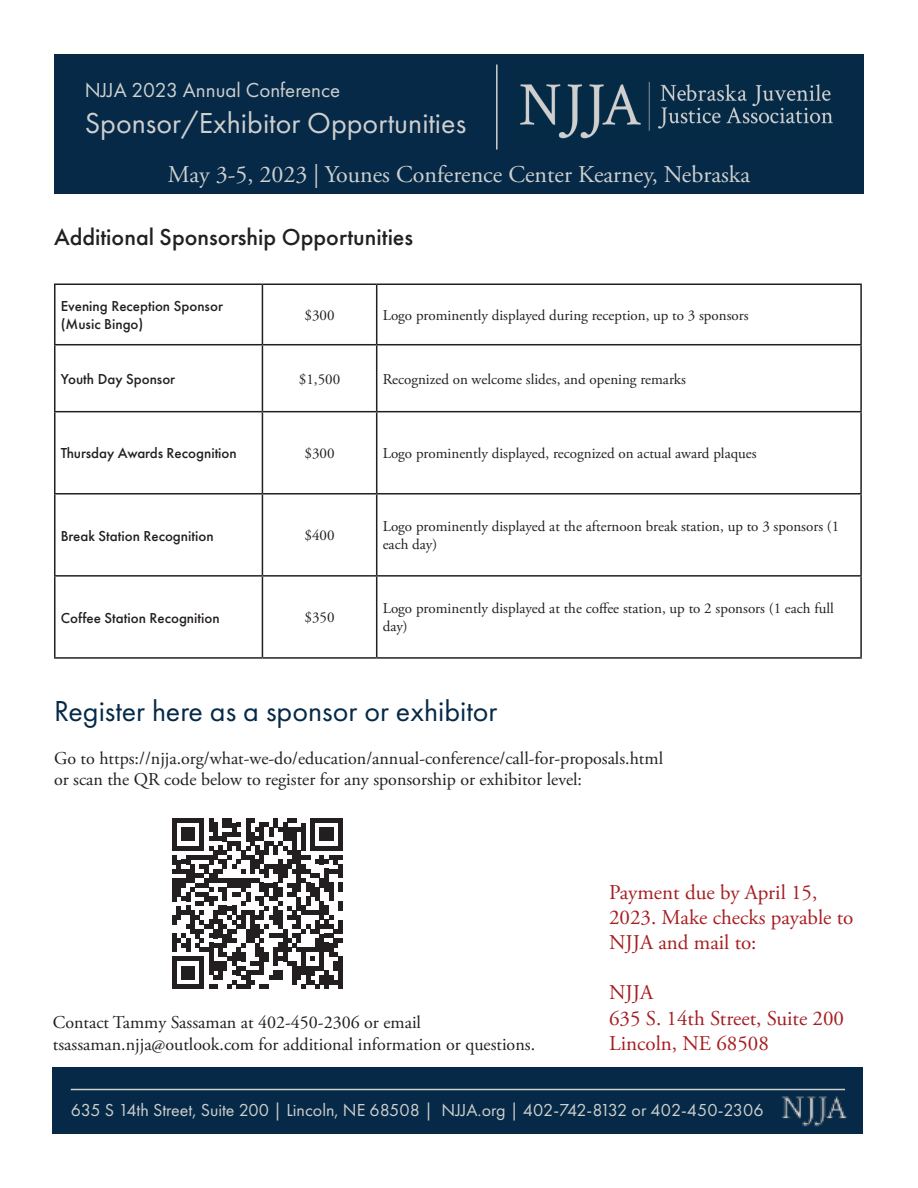
<style>
.page{position:relative;width:918px;height:1188px;background:#fff}
.page>*{position:absolute;margin:0;border:0;box-sizing:border-box;transform-origin:0 0}
.t1{font:30px "Futura PT";color:#052946}
.t2{font:30px "Futura PT";color:#cecfcf}
.t3{font:24px "Adobe Garamond Pro";color:#cecfcf}
.t4{font:500 24px "Futura PT";color:#231f20}
.t5{font:21px/25.2px "Adobe Garamond Pro";color:#a61e22}
.t6{font:21px "Futura PT";color:#cecfcf}
.t7{font:18px/21.6px "Adobe Garamond Pro";color:#231f20}
.t8{font:18px "Futura PT";color:#cecfcf}
.t9{font:15px/18px "Adobe Garamond Pro";color:#231f20}
.t10{font:500 15px/18px "Futura PT";color:#231f20}
</style>
<div class="page">
<div style="left:54px;top:54px;width:810px;height:139px;background:#052946"></div>
<img style="left:520px;top:82px;width:313px;height:57px">
<hr style="left:496px;top:65px;width:2px;height:85px;background:#cecfcf">
<div style="left:53px;top:1067px;width:810px;height:67px;background:#052946"></div>
<img style="left:781px;top:1090px;width:66px;height:37px">
<hr style="left:71px;top:1089px;width:774px;height:1px;background:#cecfcf">
<hr style="left:54px;top:284px;width:208px;height:1px;background:#231f20">
<hr style="left:54px;top:285px;width:2px;height:59px;background:#231f20">
<hr style="left:262px;top:284px;width:115px;height:1px;background:#231f20">
<hr style="left:262px;top:285px;width:1px;height:59px;background:#231f20">
<hr style="left:377px;top:284px;width:485px;height:1px;background:#231f20">
<hr style="left:376px;top:285px;width:1px;height:59px;background:#231f20">
<hr style="left:860px;top:285px;width:2px;height:59px;background:#231f20">
<hr style="left:54px;top:344px;width:208px;height:1px;background:#231f20">
<hr style="left:54px;top:345px;width:2px;height:66px;background:#231f20">
<hr style="left:262px;top:344px;width:115px;height:1px;background:#231f20">
<hr style="left:262px;top:345px;width:1px;height:66px;background:#231f20">
<hr style="left:377px;top:344px;width:485px;height:1px;background:#231f20">
<hr style="left:376px;top:345px;width:1px;height:66px;background:#231f20">
<hr style="left:860px;top:345px;width:2px;height:66px;background:#231f20">
<hr style="left:54px;top:411px;width:208px;height:1px;background:#231f20">
<hr style="left:54px;top:412px;width:2px;height:81px;background:#231f20">
<hr style="left:262px;top:411px;width:115px;height:1px;background:#231f20">
<hr style="left:262px;top:412px;width:1px;height:81px;background:#231f20">
<hr style="left:377px;top:411px;width:485px;height:1px;background:#231f20">
<hr style="left:376px;top:412px;width:1px;height:81px;background:#231f20">
<hr style="left:860px;top:412px;width:2px;height:81px;background:#231f20">
<hr style="left:54px;top:493px;width:208px;height:2px;background:#231f20">
<hr style="left:54px;top:495px;width:2px;height:80px;background:#231f20">
<hr style="left:262px;top:493px;width:115px;height:2px;background:#231f20">
<hr style="left:262px;top:495px;width:1px;height:80px;background:#231f20">
<hr style="left:377px;top:493px;width:485px;height:2px;background:#231f20">
<hr style="left:376px;top:495px;width:1px;height:80px;background:#231f20">
<hr style="left:860px;top:495px;width:2px;height:80px;background:#231f20">
<hr style="left:54px;top:575px;width:208px;height:2px;background:#231f20">
<hr style="left:54px;top:577px;width:2px;height:80px;background:#231f20">
<hr style="left:262px;top:575px;width:115px;height:2px;background:#231f20">
<hr style="left:262px;top:577px;width:1px;height:80px;background:#231f20">
<hr style="left:377px;top:575px;width:485px;height:2px;background:#231f20">
<hr style="left:376px;top:577px;width:1px;height:80px;background:#231f20">
<hr style="left:860px;top:577px;width:2px;height:80px;background:#231f20">
<hr style="left:54px;top:657px;width:208px;height:2px;background:#231f20">
<hr style="left:262px;top:657px;width:115px;height:2px;background:#231f20">
<hr style="left:377px;top:657px;width:485px;height:2px;background:#231f20">
<svg style="left:172px;top:818px;width:171px;height:171px"></svg>
<div style="left:338px;top:957px;width:5px;height:32px;background:#231f20"></div>
<p class="t6" style="left:85px;top:78px;width:257px">NJJA 2023 Annual Conference</p>
<p class="t2" style="left:85px;top:105px;width:383px">Sponsor/Exhibitor Opportunities</p>
<p class="t3" style="left:168px;top:160px;width:584px">May 3-5, 2023 | Younes Conference Center Kearney, Nebraska</p>
<p class="t4" style="left:54px;top:223px;width:361px">Additional Sponsorship Opportunities</p>
<p class="t10" style="left:61px;top:297px;width:164px">Evening Reception Sponsor (Music Bingo)</p>
<p class="t9" style="left:305px;top:307px;width:31px">$300</p>
<p class="t9" style="left:383px;top:307px;width:367px">Logo prominently displayed during reception, up to 3 sponsors</p>
<p class="t10" style="left:61px;top:370px;width:116px">Youth Day Sponsor</p>
<p class="t9" style="left:299px;top:370px;width:43px">$1,500</p>
<p class="t9" style="left:383px;top:370px;width:305px">Recognized on welcome slides, and opening remarks</p>
<p class="t10" style="left:61px;top:444px;width:178px">Thursday Awards Recognition</p>
<p class="t9" style="left:305px;top:445px;width:31px">$300</p>
<p class="t9" style="left:383px;top:445px;width:375px">Logo prominently displayed, recognized on actual award plaques</p>
<p class="t10" style="left:61px;top:527px;width:154px">Break Station Recognition</p>
<p class="t9" style="left:305px;top:527px;width:31px">$400</p>
<p class="t9" style="left:383px;top:518px;width:458px">Logo prominently displayed at the afternoon break station, up to 3 sponsors (1 each day)</p>
<p class="t10" style="left:61px;top:609px;width:160px">Coffee Station Recognition</p>
<p class="t9" style="left:305px;top:609px;width:31px">$350</p>
<p class="t9" style="left:383px;top:600px;width:453px">Logo prominently displayed at the coffee station, up to 2 sponsors (1 each full day)</p>
<p class="t1" style="left:54px;top:693px;width:445px">Register here as a sponsor or exhibitor</p>
<p class="t7" style="left:54px;top:748px;width:611px">Go to https://njja.org/what-we-do/education/annual-conference/call-for-proposals.html</p>
<p class="t7" style="left:54px;top:770px;width:530px">or scan the QR code below to register for any sponsorship or exhibitor level:</p>
<p class="t7" style="left:53px;top:1012px;width:484px">Contact Tammy Sassaman at 402-450-2306 or email tsassaman.njja@outlook.com for additional information or questions.</p>
<p class="t5" style="left:609px;top:880px;width:246px">Payment due by April 15,<br>2023. Make checks payable to<br>NJJA and mail to:</p>
<p class="t5" style="left:609px;top:981px;width:46px">NJJA</p>
<p class="t5" style="left:609px;top:1006px;width:237px">635 S. 14th Street, Suite 200</p>
<p class="t5" style="left:609px;top:1031px;width:161px">Lincoln, NE 68508</p>
<p class="t8" style="left:71px;top:1099px;width:694px">635 S 14th Street, Suite 200 | Lincoln, NE 68508 | NJJA.org | 402-742-8132 or 402-450-2306</p>
</div>
